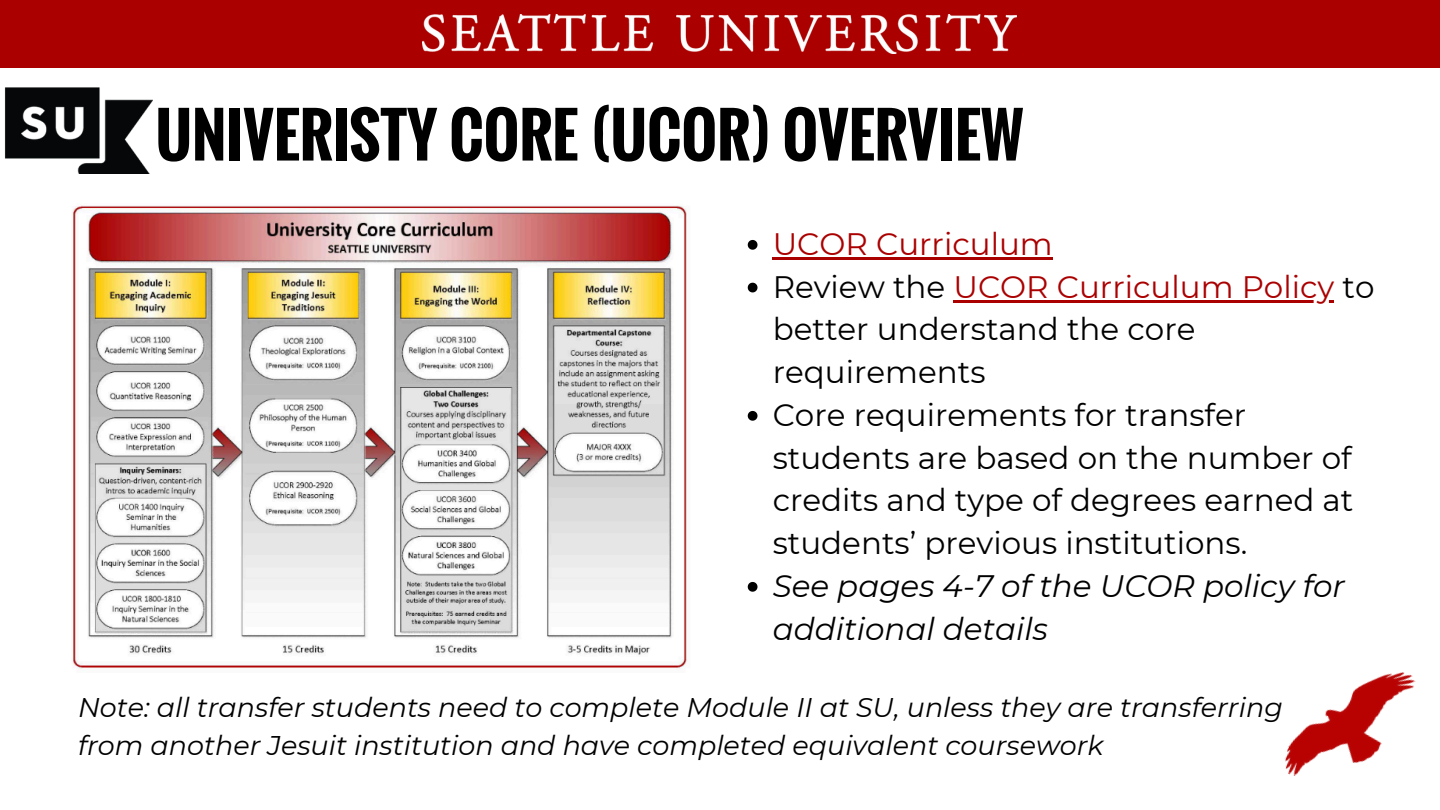
<style>
.page{position:relative;width:1440px;height:810px;background:#fff}
.page>*{position:absolute;margin:0;border:0;box-sizing:border-box;transform-origin:0 0}
.t1{font:700 60px "Oswald";color:#000}
.t2{font:31px/42.8px "Montserrat";color:#000}
.t3{font:31px "Montserrat";color:#a00}
.t4{font:italic 31px "Montserrat";color:#000}
.t5{font:italic 27px/37.5px "Montserrat";color:#000}
.s1{color:#000}
.s2{font-style:italic}
</style>
<div class="page">
<div style="left:0;top:0;width:1440px;height:68px;background:#a00"></div>
<img style="left:423px;top:14px;width:594px;height:40px">
<img style="left:4px;top:87px;width:148px;height:86px">
<img style="left:72px;top:205px;width:615px;height:464px">
<svg style="left:748px;top:240px;width:10px;height:10px"></svg>
<hr style="left:773px;top:257px;width:280px;height:3px;background:#a00">
<svg style="left:748px;top:283px;width:10px;height:9px"></svg>
<hr style="left:953px;top:300px;width:381px;height:3px;background:#a00">
<svg style="left:748px;top:411px;width:10px;height:10px"></svg>
<svg style="left:748px;top:582px;width:10px;height:10px"></svg>
<img style="left:1284px;top:672px;width:132px;height:104px">
<p class="t1" style="left:155px;top:89px;width:870px">UNIVERISTY CORE (UCOR) OVERVIEW</p>
<p class="t3" style="left:773px;top:225px;width:282px">UCOR Curriculum</p>
<p class="t3" style="left:773px;top:268px;width:603px"><span class="s1">Review the</span> UCOR Curriculum Policy <span class="s1">to</span></p>
<p class="t2" style="left:773px;top:308px;width:475px">better understand the core requirements<br>Core requirements for transfer</p>
<p class="t2" style="left:773px;top:436px;width:582px">students are based on the number of credits and type of degrees earned at students’ previous institutions.<br><span class="s2">See pages 4-7 of the UCOR policy for</span></p>
<p class="t4" style="left:773px;top:610px;width:277px">additional details</p>
<p class="t5" style="left:78px;top:689px;width:1206px">Note: all transfer students need to complete Module II at SU, unless they are transferring from another Jesuit institution and have completed equivalent coursework</p>
</div>
